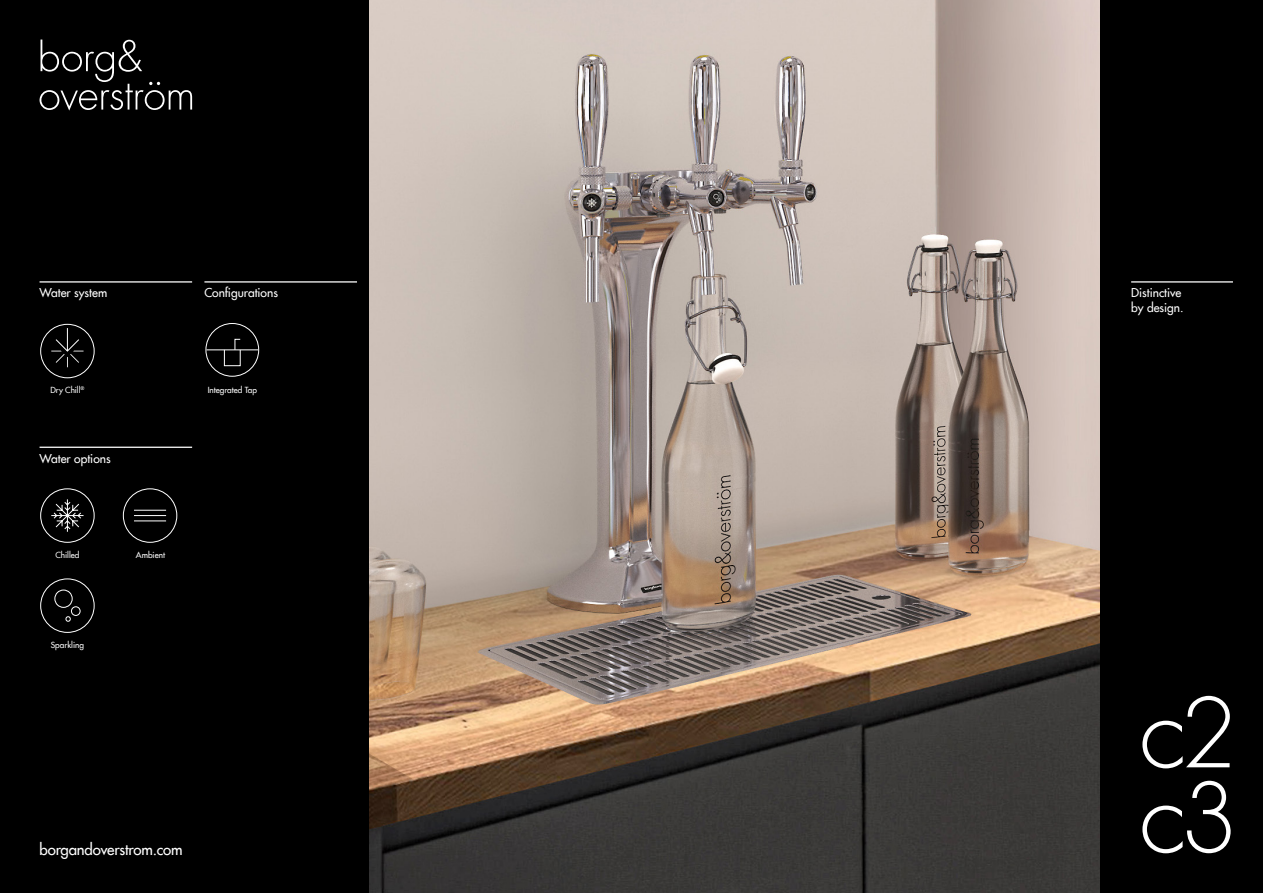
<style>
.page{position:relative;width:1263px;height:893px;background:#000}
.page>*{position:absolute;margin:0;border:0;box-sizing:border-box;transform-origin:0 0}
.t1{font:500 15px "Futura Com";letter-spacing:-.01em;color:#fff}
.t2{font:500 12px/15px "Futura Com";color:#fff}
.t3{font:500 8.25px "Futura Com";color:#fff}
</style>
<div class="page">
<svg style="left:40px;top:40px;width:152px;height:71px"></svg>
<hr style="left:1131px;top:281px;width:102px;height:2px;background:#fff">
<hr style="left:40px;top:447px;width:152px;height:1px;background:#fff">
<svg style="left:122px;top:488px;width:56px;height:55px"></svg>
<svg style="left:40px;top:488px;width:55px;height:55px"></svg>
<hr style="left:204px;top:281px;width:153px;height:2px;background:#fff">
<hr style="left:40px;top:281px;width:152px;height:2px;background:#fff">
<div style="left:40px;top:324px;width:55px;height:54px;border:1px solid #fff;border-radius:50%"></div>
<svg style="left:51px;top:327px;width:33px;height:40px"></svg>
<svg style="left:40px;top:578px;width:55px;height:55px"></svg>
<img style="left:369px;top:0;width:731px;height:893px">
<svg style="left:205px;top:323px;width:54px;height:54px"></svg>
<svg style="left:1142px;top:696px;width:88px;height:72px"></svg>
<svg style="left:1142px;top:781px;width:88px;height:72px"></svg>
<p class="t2" style="left:40px;top:286px;width:69px">Water system</p>
<p class="t2" style="left:204px;top:285px;width:75px">Configurations</p>
<p class="t3" style="left:51px;top:386px;width:35px">Dry Chill<sup>®</sup></p>
<p class="t2" style="left:40px;top:452px;width:73px">Water options</p>
<p class="t3" style="left:55px;top:550px;width:26px">Chilled</p>
<p class="t3" style="left:51px;top:640px;width:35px">Sparkling</p>
<p class="t3" style="left:136px;top:550px;width:31px">Ambient</p>
<p class="t3" style="left:208px;top:386px;width:51px">Integrated Tap</p>
<p class="t1" style="left:40px;top:841px;width:145px">borgandoverstrom.com</p>
<p class="t2" style="left:1131px;top:286px;width:54px">Distinctive by design.</p>
</div>
